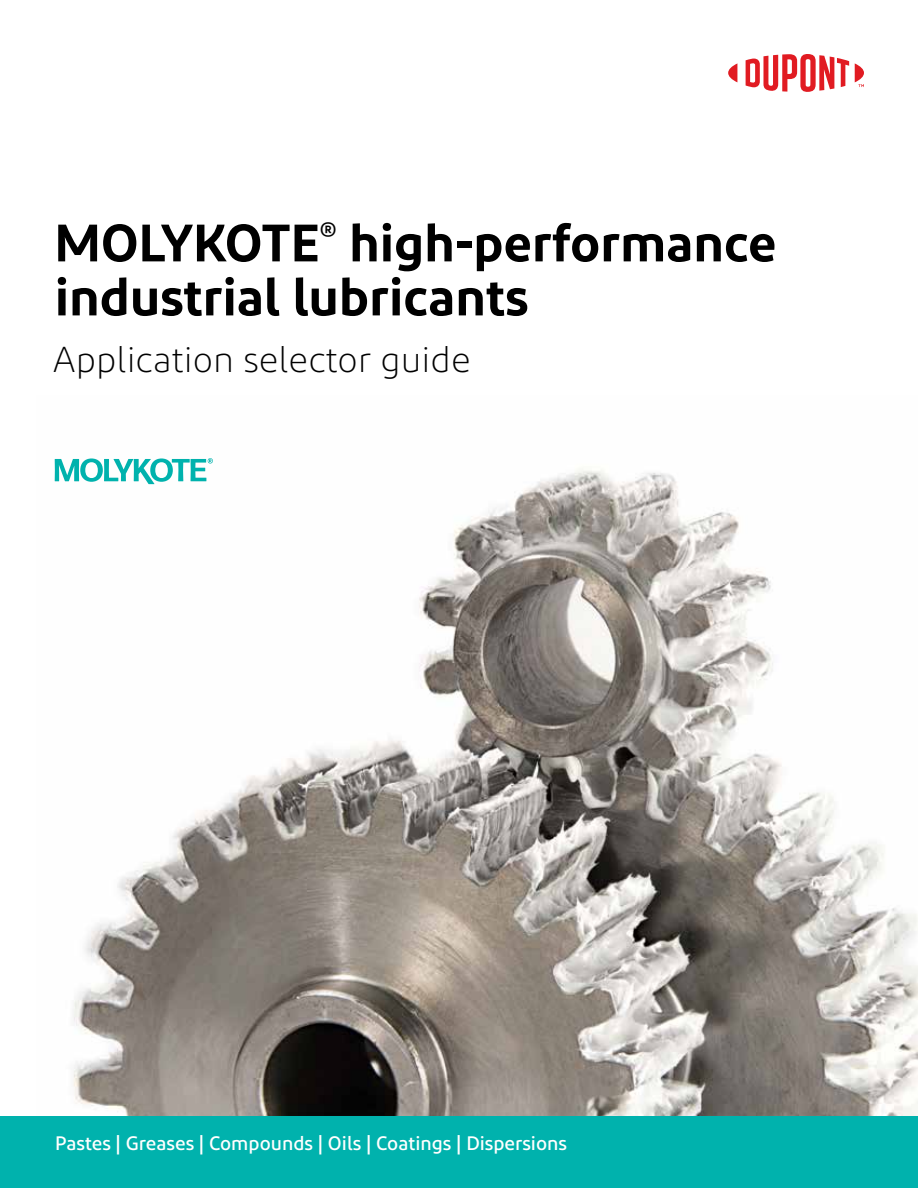
<style>
.page{position:relative;width:918px;height:1188px;background:#fff}
.page>*{position:absolute;margin:0;border:0;box-sizing:border-box;transform-origin:0 0}
.t1{font:600 52.5px/54px "Diodrum";color:#000}
.t2{font:300 36px "Diodrum";color:#000}
.t3{font:500 19.5px "Diodrum";color:#fff}
</style>
<div class="page">
<img style="left:54px;top:459px;width:864px;height:657px">
<div style="left:0;top:1116px;width:918px;height:72px;background:#00b2ad"></div>
<svg style="left:728px;top:63px;width:9px;height:19px"></svg>
<svg style="left:746px;top:54px;width:103px;height:38px"></svg>
<svg style="left:855px;top:63px;width:9px;height:24px"></svg>
<svg style="left:55px;top:458px;width:158px;height:26px"></svg>
<h1 class="t1" style="left:54px;top:214px;width:724px">MOLYKOTE<sup>®</sup> high-performance industrial lubricants</h1>
<h2 class="t2" style="left:53px;top:338px;width:419px">Application selector guide</h2>
<p class="t3" style="left:55px;top:1131px;width:514px">Pastes | Greases | Compounds | Oils | Coatings | Dispersions</p>
</div>
